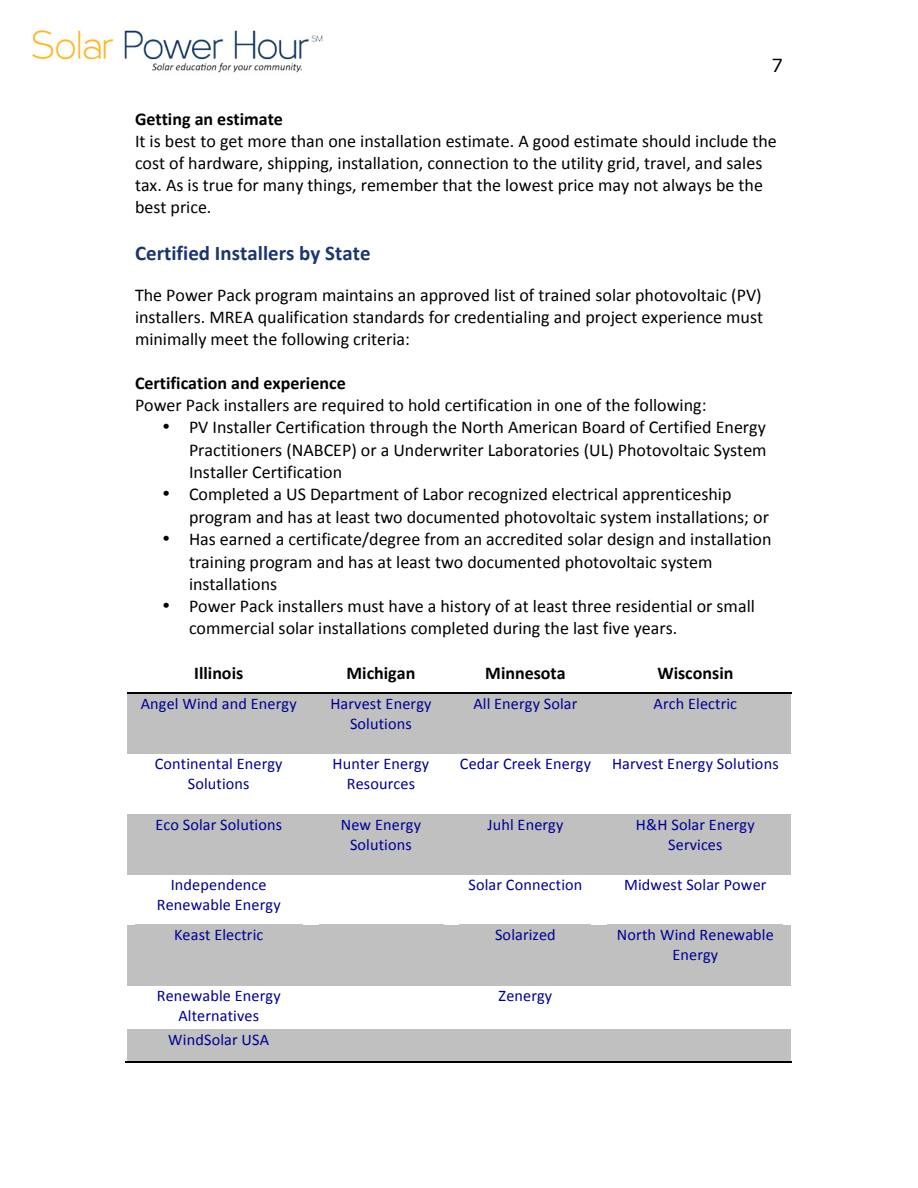
<style>
.page{position:relative;width:918px;height:1188px;background:#fff}
.page>*{position:absolute;margin:0;border:0;box-sizing:border-box;transform-origin:0 0}
.t1{font:700 20.85px "Calibri";color:#1b356f}
.t2{font:18px/21.9px "Calibri";color:#000}
.t3{font:700 18px "Calibri";color:#000}
.t4{font:18px "Verdana";color:#000}
.t5{font:16.2px/20.1px "Calibri";letter-spacing:.01em;color:#000090;text-align:center}
</style>
<div class="page">
<div style="left:127px;top:694px;width:184px;height:60px;background:#c0c0c0"></div>
<div style="left:311px;top:694px;width:140px;height:60px;background:#c0c0c0"></div>
<div style="left:451px;top:694px;width:148px;height:60px;background:#c0c0c0"></div>
<div style="left:599px;top:694px;width:192px;height:60px;background:#c0c0c0"></div>
<hr style="left:127px;top:692px;width:184px;height:1px;background:#000">
<hr style="left:312px;top:692px;width:139px;height:1px;background:#000">
<hr style="left:453px;top:692px;width:146px;height:1px;background:#000">
<hr style="left:601px;top:692px;width:190px;height:1px;background:#000">
<div style="left:127px;top:814px;width:184px;height:61px;background:#c0c0c0"></div>
<div style="left:311px;top:814px;width:140px;height:61px;background:#c0c0c0"></div>
<div style="left:451px;top:814px;width:148px;height:61px;background:#c0c0c0"></div>
<div style="left:599px;top:814px;width:192px;height:61px;background:#c0c0c0"></div>
<div style="left:127px;top:925px;width:184px;height:60px;background:#c0c0c0"></div>
<div style="left:311px;top:925px;width:140px;height:60px;background:#c0c0c0"></div>
<div style="left:451px;top:925px;width:148px;height:60px;background:#c0c0c0"></div>
<div style="left:599px;top:925px;width:192px;height:60px;background:#c0c0c0"></div>
<div style="left:127px;top:1029px;width:184px;height:32px;background:#c0c0c0"></div>
<div style="left:311px;top:1029px;width:140px;height:32px;background:#c0c0c0"></div>
<div style="left:451px;top:1029px;width:148px;height:32px;background:#c0c0c0"></div>
<div style="left:599px;top:1029px;width:192px;height:32px;background:#c0c0c0"></div>
<hr style="left:126px;top:1061px;width:185px;height:2px;background:#000">
<hr style="left:311px;top:1061px;width:140px;height:2px;background:#000">
<hr style="left:452px;top:1061px;width:147px;height:2px;background:#000">
<hr style="left:600px;top:1061px;width:191px;height:2px;background:#000">
<img style="left:32px;top:30px;width:291px;height:43px">
<p class="t4" style="left:771px;top:54px;width:13px">7</p>
<p class="t3" style="left:135px;top:108px;width:150px">Getting an estimate</p>
<p class="t2" style="left:135px;top:130px;width:643px">It is best to get more than one installation estimate. A good estimate should include the cost of hardware, shipping, installation, connection to the utility grid, travel, and sales tax. As is true for many things, remember that the lowest price may not always be the best price.</p>
<p class="t1" style="left:135px;top:240px;width:237px">Certified Installers by State</p>
<p class="t2" style="left:135px;top:284px;width:630px;text-align:justify">The Power Pack program maintains an approved list of trained solar photovoltaic (PV) installers. MREA qualification standards for credentialing and project experience must minimally meet the following criteria:</p>
<p class="t3" style="left:135px;top:372px;width:212px">Certification and experience</p>
<p class="t2" style="left:135px;top:394px;width:573px">Power Pack installers are required to hold certification in one of the following:</p>
<p class="t2" style="left:189px;top:416px;width:579px;text-align:justify;text-indent:-27px">• PV Installer Certification through the North American Board of Certified Energy Practitioners (NABCEP) or a Underwriter Laboratories (UL) Photovoltaic System Installer Certification</p>
<p class="t2" style="left:189px;top:483px;width:581px;line-height:22.4px;text-indent:-27px">• Completed a US Department of Labor recognized electrical apprenticeship program and has at least two documented photovoltaic system installations; or</p>
<p class="t2" style="left:189px;top:528px;width:584px;text-indent:-27px">• Has earned a certificate/degree from an accredited solar design and installation training program and has at least two documented photovoltaic system installations</p>
<p class="t2" style="left:189px;top:595px;width:567px;text-indent:-27px">• Power Pack installers must have a history of at least three residential or small commercial solar installations completed during the last five years.</p>
<p class="t3" style="left:194px;top:661px;width:50px">Illinois</p>
<p class="t3" style="left:347px;top:661px;width:70px">Michigan</p>
<p class="t3" style="left:485px;top:661px;width:82px">Minnesota</p>
<p class="t3" style="left:657px;top:661px;width:78px">Wisconsin</p>
<p class="t5" style="left:141px;top:694px;width:158px">Angel Wind and Energy</p>
<p class="t5" style="left:330px;top:694px;width:103px">Harvest Energy<br>Solutions</p>
<p class="t5" style="left:473px;top:694px;width:106px">All Energy Solar</p>
<p class="t5" style="left:654px;top:694px;width:85px">Arch Electric</p>
<p class="t5" style="left:155px;top:754px;width:129px">Continental Energy<br>Solutions</p>
<p class="t5" style="left:333px;top:754px;width:98px">Hunter Energy<br>Resources</p>
<p class="t5" style="left:460px;top:754px;width:133px">Cedar Creek Energy</p>
<p class="t5" style="left:612px;top:754px;width:168px">Harvest Energy Solutions</p>
<p class="t5" style="left:155px;top:814px;width:128px">Eco Solar Solutions</p>
<p class="t5" style="left:341px;top:814px;width:82px">New Energy<br>Solutions</p>
<p class="t5" style="left:488px;top:814px;width:77px">Juhl Energy</p>
<p class="t5" style="left:636px;top:814px;width:120px">H&amp;H Solar Energy<br>Services</p>
<p class="t5" style="left:157px;top:875px;width:125px">Independence<br>Renewable Energy</p>
<p class="t5" style="left:468px;top:875px;width:115px">Solar Connection</p>
<p class="t5" style="left:624px;top:875px;width:144px">Midwest Solar Power</p>
<p class="t5" style="left:174px;top:925px;width:91px">Keast Electric</p>
<p class="t5" style="left:495px;top:925px;width:62px">Solarized</p>
<p class="t5" style="left:617px;top:925px;width:158px">North Wind Renewable<br>Energy</p>
<p class="t5" style="left:157px;top:985px;width:125px">Renewable Energy<br>Alternatives</p>
<p class="t5" style="left:499px;top:985px;width:55px">Zenergy</p>
<p class="t5" style="left:168px;top:1029px;width:102px">WindSolar USA</p>
</div>
